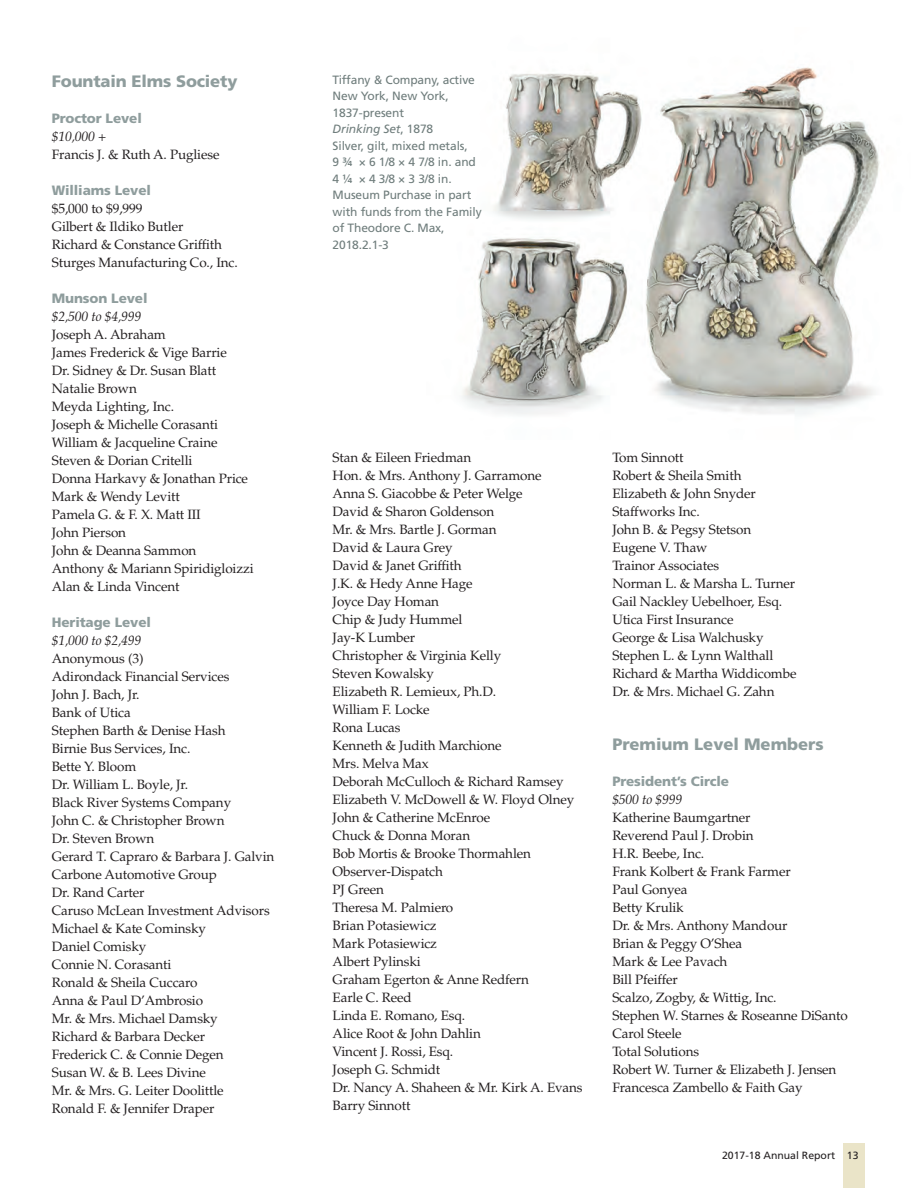
<style>
.page{position:relative;width:918px;height:1188px;background:#fff}
.page>*{position:absolute;margin:0;border:0;box-sizing:border-box;transform-origin:0 0}
.t1{font:900 16.5px "Frutiger LT Std";letter-spacing:-.01em;color:#8f9d9d}
.No_Spacing{font:900 16.5px "Frutiger";color:#8f9d9d}
.t2{font:13.5px "Palatino LT Std";letter-spacing:-.01em;color:#231f20}
.t3{font:900 13.5px "Frutiger LT Std";letter-spacing:-.01em;color:#8f9d9d}
.t4{font:italic 13.5px "Palatino LT Std";letter-spacing:-.01em;color:#231f20}
.t5{font:12px/16.5px "Frutiger LT Std";letter-spacing:-.01em;color:#6f7d7c}
.t6{font:italic 12px "Frutiger LT Std";letter-spacing:-.01em;color:#6f7d7c}
.t7{font:10.5px "Frutiger";color:#231f20}
.s1{font-style:normal}
</style>
<div class="page">
<div style="left:843px;top:1143px;width:22px;height:45px;background:#eae4c8"></div>
<img style="left:462px;top:67px;width:418px;height:348px">
<p class="t1" style="left:52px;top:71px;width:187px">Fountain Elms Society</p>
<p class="t3" style="left:52px;top:110px;width:92px">Proctor Level</p>
<p class="t4" style="left:52px;top:128px;width:56px">$10,000 +</p>
<p class="t2" style="left:52px;top:146px;width:169px">Francis J. &amp; Ruth A. Pugliese</p>
<p class="t3" style="left:52px;top:182px;width:101px">Williams Level</p>
<p class="t2" style="left:52px;top:200px;width:92px">$5,000 to $9,999</p>
<p class="t2" style="left:52px;top:218px;width:133px">Gilbert &amp; Ildiko Butler</p>
<p class="t2" style="left:52px;top:236px;width:172px">Richard &amp; Constance Griffith</p>
<p class="t2" style="left:52px;top:254px;width:187px">Sturges Manufacturing Co., Inc.</p>
<p class="t3" style="left:52px;top:290px;width:97px">Munson Level</p>
<p class="t4" style="left:52px;top:308px;width:91px">$2,500 to $4,999</p>
<p class="t2" style="left:52px;top:326px;width:116px">Joseph A. Abraham</p>
<p class="t2" style="left:52px;top:344px;width:177px">James Frederick &amp; Vige Barrie</p>
<p class="t2" style="left:52px;top:362px;width:166px">Dr. Sidney &amp; Dr. Susan Blatt</p>
<p class="t2" style="left:52px;top:380px;width:87px">Natalie Brown</p>
<p class="t2" style="left:52px;top:398px;width:124px">Meyda Lighting, Inc.</p>
<p class="t2" style="left:52px;top:416px;width:168px">Joseph &amp; Michelle Corasanti</p>
<p class="t2" style="left:52px;top:434px;width:167px">William &amp; Jacqueline Craine</p>
<p class="t2" style="left:52px;top:452px;width:142px">Steven &amp; Dorian Critelli</p>
<p class="t2" style="left:52px;top:470px;width:198px">Donna Harkavy &amp; Jonathan Price</p>
<p class="t2" style="left:52px;top:488px;width:129px">Mark &amp; Wendy Levitt</p>
<p class="t2" style="left:52px;top:506px;width:151px">Pamela G. &amp; F. X. Matt III</p>
<p class="t2" style="left:52px;top:524px;width:76px">John Pierson</p>
<p class="t2" style="left:52px;top:542px;width:146px">John &amp; Deanna Sammon</p>
<p class="t2" style="left:52px;top:560px;width:203px">Anthony &amp; Mariann Spiridigloizzi</p>
<p class="t2" style="left:52px;top:578px;width:129px">Alan &amp; Linda Vincent</p>
<p class="t3" style="left:52px;top:614px;width:101px">Heritage Level</p>
<p class="t4" style="left:52px;top:632px;width:91px">$1,000 to $2,499</p>
<p class="t2" style="left:52px;top:650px;width:93px">Anonymous (3)</p>
<p class="t2" style="left:52px;top:668px;width:179px">Adirondack Financial Services</p>
<p class="t2" style="left:52px;top:686px;width:89px">John J. Bach, Jr.</p>
<p class="t2" style="left:52px;top:704px;width:80px">Bank of Utica</p>
<p class="t2" style="left:52px;top:722px;width:175px">Stephen Barth &amp; Denise Hash</p>
<p class="t2" style="left:52px;top:740px;width:140px">Birnie Bus Services, Inc.</p>
<p class="t2" style="left:52px;top:758px;width:86px">Bette Y. Bloom</p>
<p class="t2" style="left:52px;top:776px;width:138px">Dr. William L. Boyle, Jr.</p>
<p class="t2" style="left:52px;top:794px;width:181px">Black River Systems Company</p>
<p class="t2" style="left:52px;top:812px;width:174px">John C. &amp; Christopher Brown</p>
<p class="t2" style="left:52px;top:830px;width:104px">Dr. Steven Brown</p>
<p class="t2" style="left:52px;top:848px;width:224px">Gerard T. Capraro &amp; Barbara J. Galvin</p>
<p class="t2" style="left:52px;top:866px;width:167px">Carbone Automotive Group</p>
<p class="t2" style="left:52px;top:884px;width:94px">Dr. Rand Carter</p>
<p class="t2" style="left:52px;top:902px;width:219px">Caruso McLean Investment Advisors</p>
<p class="t2" style="left:52px;top:920px;width:156px">Michael &amp; Kate Cominsky</p>
<p class="t2" style="left:52px;top:938px;width:96px">Daniel Comisky</p>
<p class="t2" style="left:52px;top:956px;width:121px">Connie N. Corasanti</p>
<p class="t2" style="left:52px;top:974px;width:147px">Ronald &amp; Sheila Cuccaro</p>
<p class="t2" style="left:52px;top:992px;width:153px">Anna &amp; Paul D’Ambrosio</p>
<p class="t2" style="left:52px;top:1010px;width:167px">Mr. &amp; Mrs. Michael Damsky</p>
<p class="t2" style="left:52px;top:1028px;width:155px">Richard &amp; Barbara Decker</p>
<p class="t2" style="left:52px;top:1046px;width:173px">Frederick C. &amp; Connie Degen</p>
<p class="t2" style="left:52px;top:1064px;width:156px">Susan W. &amp; B. Lees Divine</p>
<p class="t2" style="left:52px;top:1082px;width:173px">Mr. &amp; Mrs. G. Leiter Doolittle</p>
<p class="t2" style="left:52px;top:1100px;width:164px">Ronald F. &amp; Jennifer Draper</p>
<p class="t5" style="left:333px;top:71px;width:144px">Tiffany &amp; Company, active<br>New York, New York,<br>1837-present</p>
<p class="t6" style="left:333px;top:122px;width:102px">Drinking Set<span class="s1">, 1878</span></p>
<p class="t5" style="left:333px;top:137px;width:145px">Silver, gilt, mixed metals,<br>9 ¾ × 6 1/8 × 4 7/8 in. and<br>4 ¼ × 4 3/8 × 3 3/8 in.</p>
<p class="t5" style="left:333px;top:187px;width:151px">Museum Purchase in part with funds from the Family of Theodore C. Max,<br>2018.2.1-3</p>
<p class="t2" style="left:333px;top:450px;width:140px">Stan &amp; Eileen Friedman</p>
<p class="t2" style="left:333px;top:468px;width:211px">Hon. &amp; Mrs. Anthony J. Garramone</p>
<p class="t2" style="left:333px;top:486px;width:192px">Anna S. Giacobbe &amp; Peter Welge</p>
<p class="t2" style="left:333px;top:504px;width:163px">David &amp; Sharon Goldenson</p>
<p class="t2" style="left:333px;top:522px;width:166px">Mr. &amp; Mrs. Bartle J. Gorman</p>
<p class="t2" style="left:333px;top:540px;width:121px">David &amp; Laura Grey</p>
<p class="t2" style="left:333px;top:558px;width:131px">David &amp; Janet Griffith</p>
<p class="t2" style="left:333px;top:576px;width:141px">J.K. &amp; Hedy Anne Hage</p>
<p class="t2" style="left:333px;top:594px;width:108px">Joyce Day Homan</p>
<p class="t2" style="left:333px;top:612px;width:131px">Chip &amp; Judy Hummel</p>
<p class="t2" style="left:333px;top:630px;width:84px">Jay-K Lumber</p>
<p class="t2" style="left:333px;top:648px;width:170px">Christopher &amp; Virginia Kelly</p>
<p class="t2" style="left:333px;top:666px;width:103px">Steven Kowalsky</p>
<p class="t2" style="left:333px;top:684px;width:165px">Elizabeth R. Lemieux, Ph.D.</p>
<p class="t2" style="left:333px;top:702px;width:99px">William F. Locke</p>
<p class="t2" style="left:333px;top:720px;width:70px">Rona Lucas</p>
<p class="t2" style="left:333px;top:738px;width:171px">Kenneth &amp; Judith Marchione</p>
<p class="t2" style="left:333px;top:756px;width:98px">Mrs. Melva Max</p>
<p class="t2" style="left:333px;top:774px;width:233px">Deborah McCulloch &amp; Richard Ramsey</p>
<p class="t2" style="left:333px;top:792px;width:243px">Elizabeth V. McDowell &amp; W. Floyd Olney</p>
<p class="t2" style="left:333px;top:810px;width:159px">John &amp; Catherine McEnroe</p>
<p class="t2" style="left:333px;top:828px;width:139px">Chuck &amp; Donna Moran</p>
<p class="t2" style="left:333px;top:845px;width:200px">Bob Mortis &amp; Brooke Thormahlen</p>
<p class="t2" style="left:333px;top:863px;width:112px">Observer-Dispatch</p>
<p class="t2" style="left:333px;top:881px;width:53px">PJ Green</p>
<p class="t2" style="left:333px;top:899px;width:122px">Theresa M. Palmiero</p>
<p class="t2" style="left:333px;top:917px;width:106px">Brian Potasiewicz</p>
<p class="t2" style="left:333px;top:935px;width:106px">Mark Potasiewicz</p>
<p class="t2" style="left:333px;top:953px;width:90px">Albert Pylinski</p>
<p class="t2" style="left:333px;top:971px;width:198px">Graham Egerton &amp; Anne Redfern</p>
<p class="t2" style="left:333px;top:989px;width:81px">Earle C. Reed</p>
<p class="t2" style="left:333px;top:1007px;width:134px">Linda E. Romano, Esq.</p>
<p class="t2" style="left:333px;top:1025px;width:150px">Alice Root &amp; John Dahlin</p>
<p class="t2" style="left:333px;top:1043px;width:122px">Vincent J. Rossi, Esq.</p>
<p class="t2" style="left:333px;top:1061px;width:109px">Joseph G. Schmidt</p>
<p class="t2" style="left:333px;top:1079px;width:252px">Dr. Nancy A. Shaheen &amp; Mr. Kirk A. Evans</p>
<p class="t2" style="left:333px;top:1097px;width:79px">Barry Sinnott</p>
<p class="t2" style="left:612px;top:449px;width:73px">Tom Sinnott</p>
<p class="t2" style="left:612px;top:467px;width:131px">Robert &amp; Sheila Smith</p>
<p class="t2" style="left:612px;top:485px;width:145px">Elizabeth &amp; John Snyder</p>
<p class="t2" style="left:612px;top:503px;width:89px">Staffworks Inc.</p>
<p class="t2" style="left:612px;top:521px;width:140px">John B. &amp; Pegsy Stetson</p>
<p class="t2" style="left:612px;top:539px;width:97px">Eugene V. Thaw</p>
<p class="t2" style="left:612px;top:557px;width:108px">Trainor Associates</p>
<p class="t2" style="left:612px;top:575px;width:184px">Norman L. &amp; Marsha L. Turner</p>
<p class="t2" style="left:612px;top:593px;width:171px">Gail Nackley Uebelhoer, Esq.</p>
<p class="t2" style="left:612px;top:611px;width:123px">Utica First Insurance</p>
<p class="t2" style="left:612px;top:629px;width:153px">George &amp; Lisa Walchusky</p>
<p class="t2" style="left:612px;top:647px;width:163px">Stephen L. &amp; Lynn Walthall</p>
<p class="t2" style="left:612px;top:665px;width:186px">Richard &amp; Martha Widdicombe</p>
<p class="t2" style="left:612px;top:683px;width:164px">Dr. &amp; Mrs. Michael G. Zahn</p>
<p class="No_Spacing" style="left:612px;top:735px;width:213px">Premium Level Members</p>
<p class="t3" style="left:612px;top:773px;width:118px">President’s Circle</p>
<p class="t4" style="left:612px;top:792px;width:71px">$500 to $999</p>
<p class="t2" style="left:612px;top:810px;width:140px">Katherine Baumgartner</p>
<p class="t2" style="left:612px;top:828px;width:143px">Reverend Paul J. Drobin</p>
<p class="t2" style="left:612px;top:846px;width:93px">H.R. Beebe, Inc.</p>
<p class="t2" style="left:612px;top:864px;width:180px">Frank Kolbert &amp; Frank Farmer</p>
<p class="t2" style="left:612px;top:882px;width:77px">Paul Gonyea</p>
<p class="t2" style="left:612px;top:900px;width:73px">Betty Krulik</p>
<p class="t2" style="left:612px;top:918px;width:177px">Dr. &amp; Mrs. Anthony Mandour</p>
<p class="t2" style="left:612px;top:936px;width:131px">Brian &amp; Peggy O’Shea</p>
<p class="t2" style="left:612px;top:954px;width:117px">Mark &amp; Lee Pavach</p>
<p class="t2" style="left:612px;top:972px;width:67px">Bill Pfeiffer</p>
<p class="t2" style="left:612px;top:990px;width:166px">Scalzo, Zogby, &amp; Wittig, Inc.</p>
<p class="t2" style="left:612px;top:1008px;width:237px">Stephen W. Starnes &amp; Roseanne DiSanto</p>
<p class="t2" style="left:612px;top:1026px;width:71px">Carol Steele</p>
<p class="t2" style="left:612px;top:1044px;width:88px">Total Solutions</p>
<p class="t2" style="left:612px;top:1062px;width:226px">Robert W. Turner &amp; Elizabeth J. Jensen</p>
<p class="t2" style="left:612px;top:1080px;width:192px">Francesca Zambello &amp; Faith Gay</p>
<p class="t7" style="left:722px;top:1149px;width:138px">2017-18 Annual Report 13</p>
</div>
